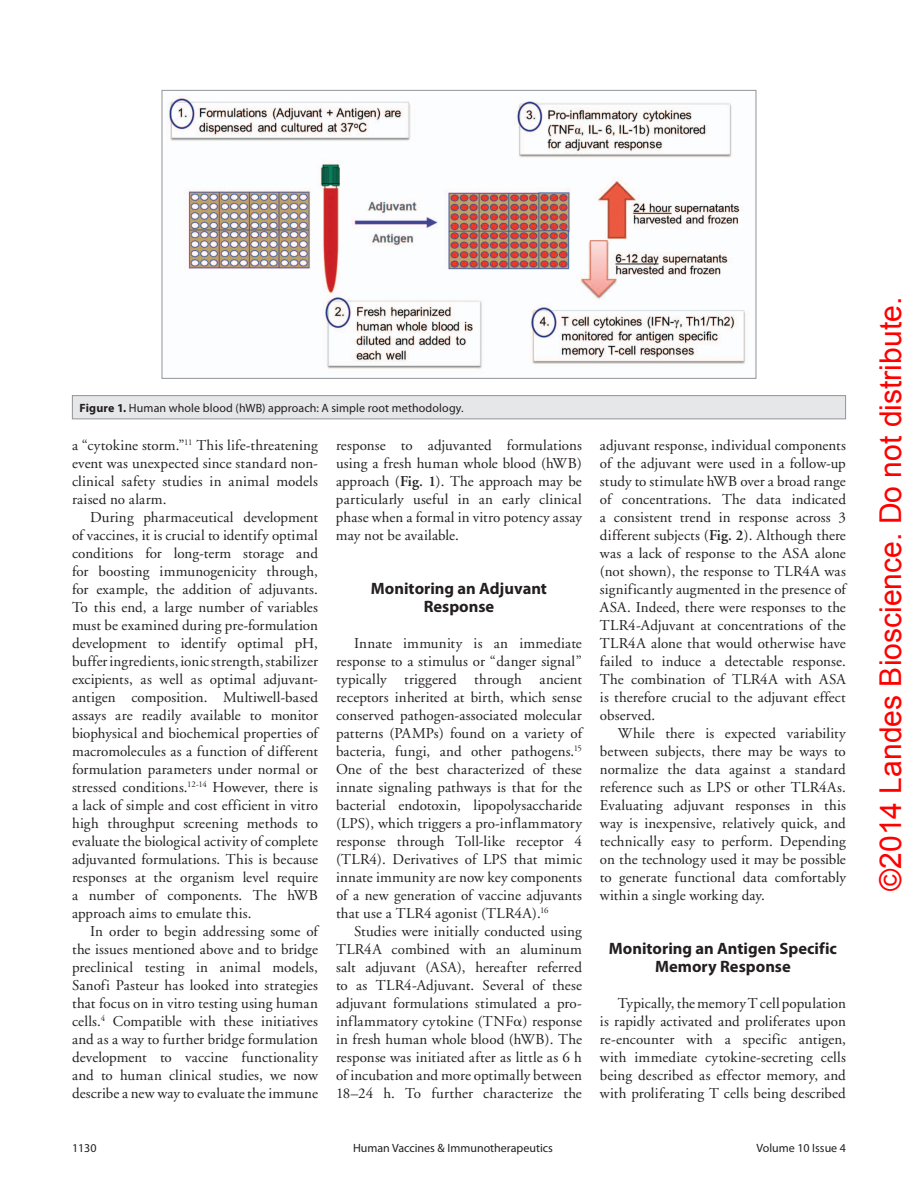
<style>
.page{position:relative;width:918px;height:1188px;background:#fff}
.page>*{position:absolute;margin:0;border:0;box-sizing:border-box;transform-origin:0 0}
.t1{font:30.15px "Arial";color:#f00}
.t2{font:700 16.5px/18px "Myriad Pro";color:#231f20;text-align:center}
.t3{font:15px/18px "Adobe Garamond";letter-spacing:.01em;color:#231f20;text-align:justify}
.t4{font:12px "Myriad Pro";color:#231f20}
.s1{font-weight:700}
.s2{font-weight:600}
.s3{font-family:"Universal Std Greekw Math Pi"}
</style>
<div class="page">
<img style="left:167px;top:96px;width:579px;height:273px">
<div style="left:162px;top:90px;width:594px;height:289px;border:1px solid #939598"></div>
<div style="left:72px;top:396px;width:774px;height:23px;background:#e6e7e9"></div>
<div style="left:72px;top:395px;width:774px;height:24px;border:1px solid #939598"></div>
<p class="t4" style="left:80px;top:400px;width:386px"><span class="s1">Figure 1.</span> Human whole blood (hWB) approach: A simple root methodology.</p>
<p class="t3" style="left:72px;top:437px;width:247px">a “cytokine storm.”<sup>11</sup> This life-threatening event was unexpected since standard non&shy;clinical safety studies in animal models raised no alarm.</p>
<p class="t3" style="left:72px;top:509px;width:247px;text-indent:18px">During pharmaceutical development of vaccines, it is crucial to identify optimal conditions for long-term storage and for boosting immunogenicity through, for example, the addition of adjuvants.<br>To this end, a large number of variables must be examined during pre-formulation development to identify optimal pH, buffer ingredients, ionic strength, stabilizer excipients, as well as optimal adjuvant&shy;antigen composition. Multiwell-based assays are readily available to monitor biophysical and biochemical properties of macromolecules as a function of different formulation parameters under normal or stressed conditions.<sup>12-14</sup> However, there is a lack of simple and cost efficient in vitro high throughput screening methods to evaluate the biological activity of complete adjuvanted formulations. This is because responses at the organism level require a number of components. The hWB approach aims to emulate this.</p>
<p class="t3" style="left:72px;top:923px;width:247px;text-indent:18px">In order to begin addressing some of the issues mentioned above and to bridge preclinical testing in animal models, Sanofi Pasteur has looked into strategies that focus on in vitro testing using human cells.<sup>4</sup> Compatible with these initiatives and as a way to further bridge formulation development to vaccine functionality and to human clinical studies, we now describe a new way to evaluate the immune</p>
<p class="t3" style="left:336px;top:437px;width:247px">response to adjuvanted formulations using a fresh human whole blood (hWB) approach (<span class="s2">Fig. 1</span>). The approach may be particularly useful in an early clinical phase when a formal in vitro potency assay may not be available.</p>
<p class="t2" style="left:371px;top:579px;width:178px">Monitoring an Adjuvant<br>Response</p>
<p class="t3" style="left:336px;top:635px;width:248px;text-indent:18px">Innate immunity is an immediate response to a stimulus or “danger signal” typically triggered through ancient receptors inherited at birth, which sense conserved pathogen-associated molecular patterns (PAMPs) found on a variety of bacteria, fungi, and other pathogens.<sup>15<br></sup>One of the best characterized of these innate signaling pathways is that for the bacterial endotoxin, lipopolysaccharide (LPS), which triggers a pro-inflammatory response through Toll-like receptor 4 (TLR4). Derivatives of LPS that mimic innate immunity are now key components of a new generation of vaccine adjuvants that use a TLR4 agonist (TLR4A).<sup>16</sup></p>
<p class="t3" style="left:336px;top:923px;width:248px;text-indent:18px">Studies were initially conducted using TLR4A combined with an aluminum salt adjuvant (ASA), hereafter referred to as TLR4-Adjuvant. Several of these adjuvant formulations stimulated a pro&shy;inflammatory cytokine (TNF<span class="s3">α</span>) response in fresh human whole blood (hWB). The response was initiated after as little as 6 h of incubation and more optimally between 18–24 h. To further characterize the</p>
<p class="t3" style="left:600px;top:437px;width:248px">adjuvant response, individual components of the adjuvant were used in a follow-up study to stimulate hWB over a broad range of concentrations. The data indicated a consistent trend in response across 3 different subjects (<span class="s2">Fig. 2</span>). Although there was a lack of response to the ASA alone (not shown), the response to TLR4A was significantly augmented in the presence of ASA. Indeed, there were responses to the TLR4-Adjuvant at concentrations of the TLR4A alone that would otherwise have failed to induce a detectable response.<br>The combination of TLR4A with ASA is therefore crucial to the adjuvant effect observed.</p>
<p class="t3" style="left:600px;top:725px;width:247px;text-indent:18px">While there is expected variability between subjects, there may be ways to normalize the data against a standard reference such as LPS or other TLR4As.<br>Evaluating adjuvant responses in this way is inexpensive, relatively quick, and technically easy to perform. Depending on the technology used it may be possible to generate functional data comfortably within a single working day.</p>
<p class="t2" style="left:609px;top:939px;width:230px">Monitoring an Antigen Specific<br>Memory Response</p>
<p class="t3" style="left:600px;top:995px;width:247px;text-indent:18px">Typically, the memory T cell population is rapidly activated and proliferates upon re-encounter with a specific antigen, with immediate cytokine-secreting cells being described as effector memory, and with proliferating T cells being described</p>
<p class="t4" style="left:72px;top:1141px;width:26px">1130</p>
<p class="t4" style="left:353px;top:1141px;width:201px">Human Vaccines &amp; Immunotherapeutics</p>
<p class="t4" style="left:757px;top:1141px;width:91px">Volume 10 Issue 4</p>
<h1 class="t1" style="left:871px;top:891px;width:595px;rotate:-90deg">©2014 Landes Bioscience. Do not distribute.</h1>
</div>
